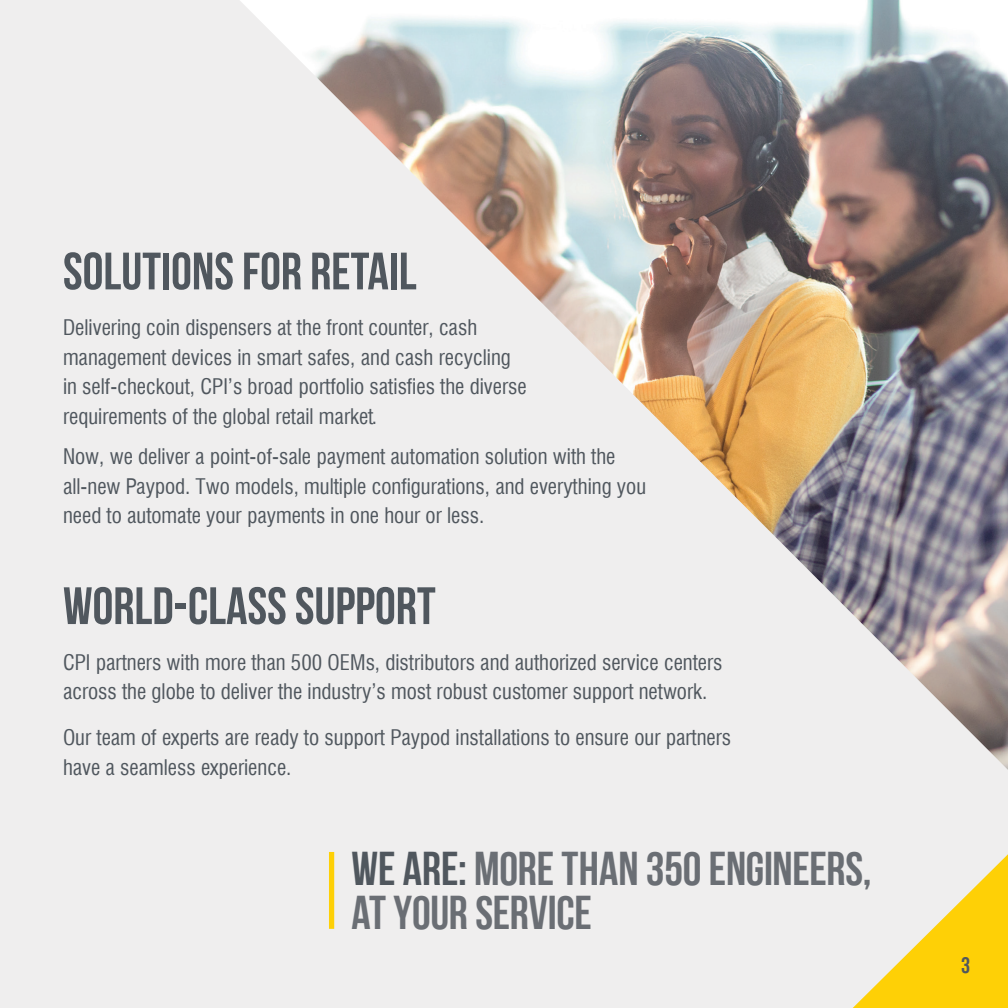
<style>
.page{position:relative;width:1008px;height:1008px;background:#efeeee}
.page>*{position:absolute;margin:0;border:0;box-sizing:border-box;transform-origin:0 0}
.Body_copy_bigger{font:52.5px "Bebas Neue";color:#50575e}
.Standout_text{font:47.25px/43.8px "Bebas Neue";letter-spacing:-.005em;color:#6a6e74}
.t1{font:22.75px "Bebas Neue";color:#50575e}
.Body_copy_bigger-2{font:condensed 21px/29.8px "Swiss 721";color:#50575e}
.s1{font-family:"Swiss 721 BT"}
.s2{color:#50575e}
</style>
<div class="page">
<img style="left:240px;top:0;width:768px;height:770px">
<div style="left:329px;top:852px;width:5px;height:77px;background:#fed006"></div>
<svg style="left:853px;top:854px;width:155px;height:154px"></svg>
<p class="Body_copy_bigger" style="left:63px;top:242px;width:355px">SOLUTIONS FOR RETAIL</p>
<p class="Body_copy_bigger-2" style="left:63px;top:311px;width:465px">Delivering coin dispensers at the front counter, cash management devices in smart safes, and cash recycling in self-checkout, CPI’s broad portfolio satisfies the diverse requirements of the global retail market.</p>
<p class="Body_copy_bigger-2" style="left:63px;top:440px;width:585px">Now, we deliver a point-of-sale payment automation solution with the all-new <span class="s1">Paypod.</span> Two models, multiple configurations, and everything you need to automate your payments in one hour or less.</p>
<p class="Body_copy_bigger" style="left:63px;top:577px;width:374px">WORLD-CLASS SUPPORT</p>
<p class="Body_copy_bigger-2" style="left:63px;top:646px;width:661px">CPI partners with more than 500 OEMs, distributors and authorized service centers across the globe to deliver the industry’s most robust customer support network.</p>
<p class="Body_copy_bigger-2" style="left:63px;top:721px;width:670px">Our team of experts are ready to support Paypod installations to ensure our partners have a seamless experience.</p>
<p class="Standout_text" style="left:351px;top:847px;width:522px"><span class="s2">WE ARE:</span> MORE THAN 350 ENGINEERS,<br>AT YOUR SERVICE</p>
<p class="t1" style="left:961px;top:952px;width:11px">3</p>
</div>
